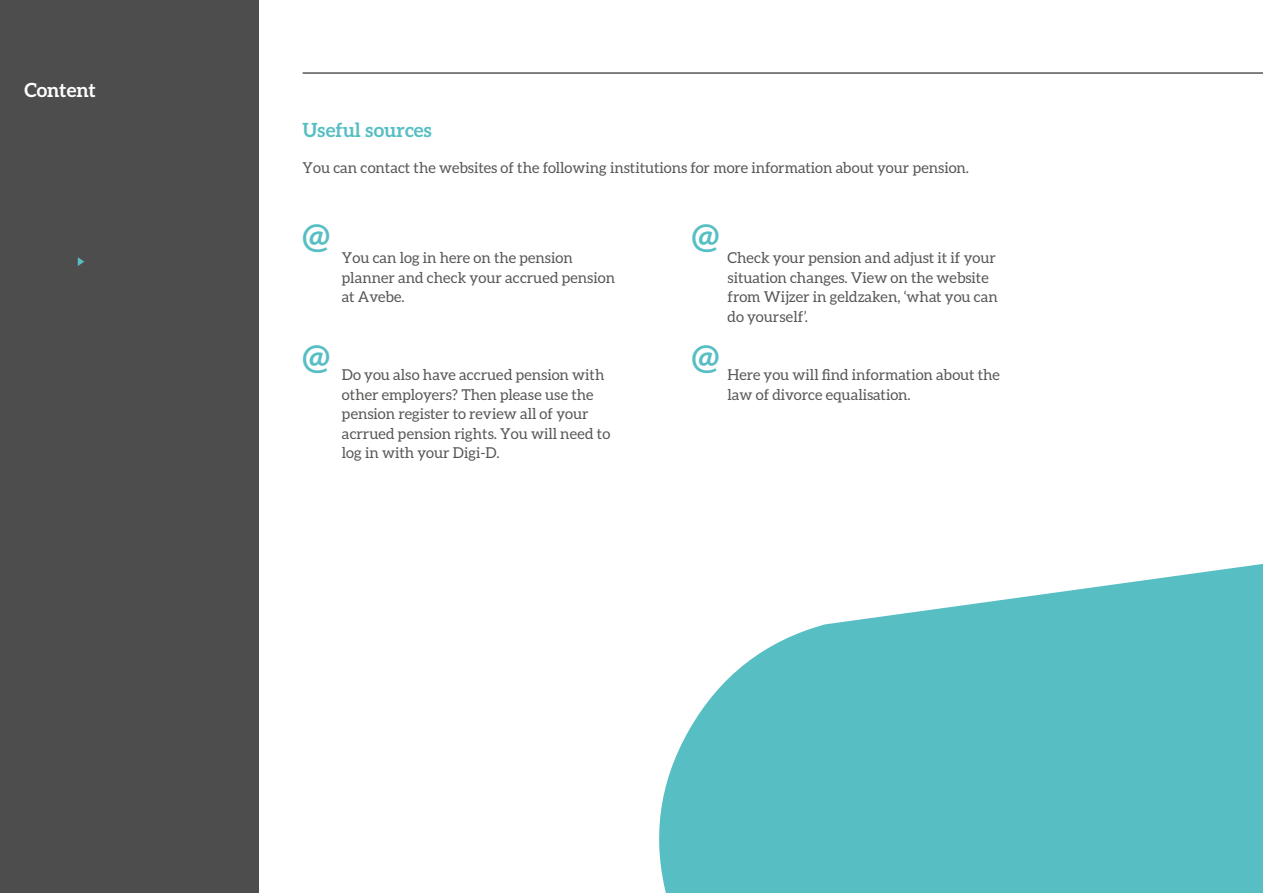
<style>
.page{position:relative;width:1263px;height:893px;background:#fff}
.page>*{position:absolute;margin:0;border:0;box-sizing:border-box;transform-origin:0 0}
.t1{font:700 34.5px "Aleo";color:#57bec3}
.t2{font:700 19.5px "Aleo";color:#57bec3}
.t3{font:700 19.5px "Aleo";color:#fff}
.t4{font:15px/19.5px "Aleo";color:#575756}
</style>
<div class="page">
<div style="left:0;top:0;width:259px;height:893px;background:#4e4d4d"></div>
<hr style="left:303px;top:72px;width:960px;height:2px;background:#575756">
<svg style="left:78px;top:257px;width:6px;height:9px"></svg>
<svg style="left:659px;top:564px;width:604px;height:329px;fill:#57bec3"></svg>
<h2 class="t3" style="left:24px;top:78px;width:73px">Content</h2>
<h2 class="t2" style="left:303px;top:119px;width:130px">Useful sources</h2>
<p class="t4" style="left:303px;top:158px;width:668px">You can contact the websites of the following institutions for more information about your pension.</p>
<h1 class="t1" style="left:303px;top:216px;width:29px">@</h1>
<p class="t4" style="left:342px;top:248px;width:275px">You can log in here on the pension planner and check your accrued pension at Avebe.</p>
<h1 class="t1" style="left:303px;top:336px;width:29px">@</h1>
<p class="t4" style="left:342px;top:365px;width:270px">Do you also have accrued pension with other employers? Then please use the pension register to review all of your acrrued pension rights. You will need to log in with your Digi-D.</p>
<h1 class="t1" style="left:692px;top:216px;width:29px">@</h1>
<h1 class="t1" style="left:692px;top:336px;width:29px">@</h1>
<p class="t4" style="left:727px;top:248px;width:272px">Check your pension and adjust it if your situation changes. View on the website from Wijzer in geldzaken, ‘what you can do yourself’.</p>
<p class="t4" style="left:727px;top:365px;width:274px">Here you will find information about the law of divorce equalisation.</p>
</div>
